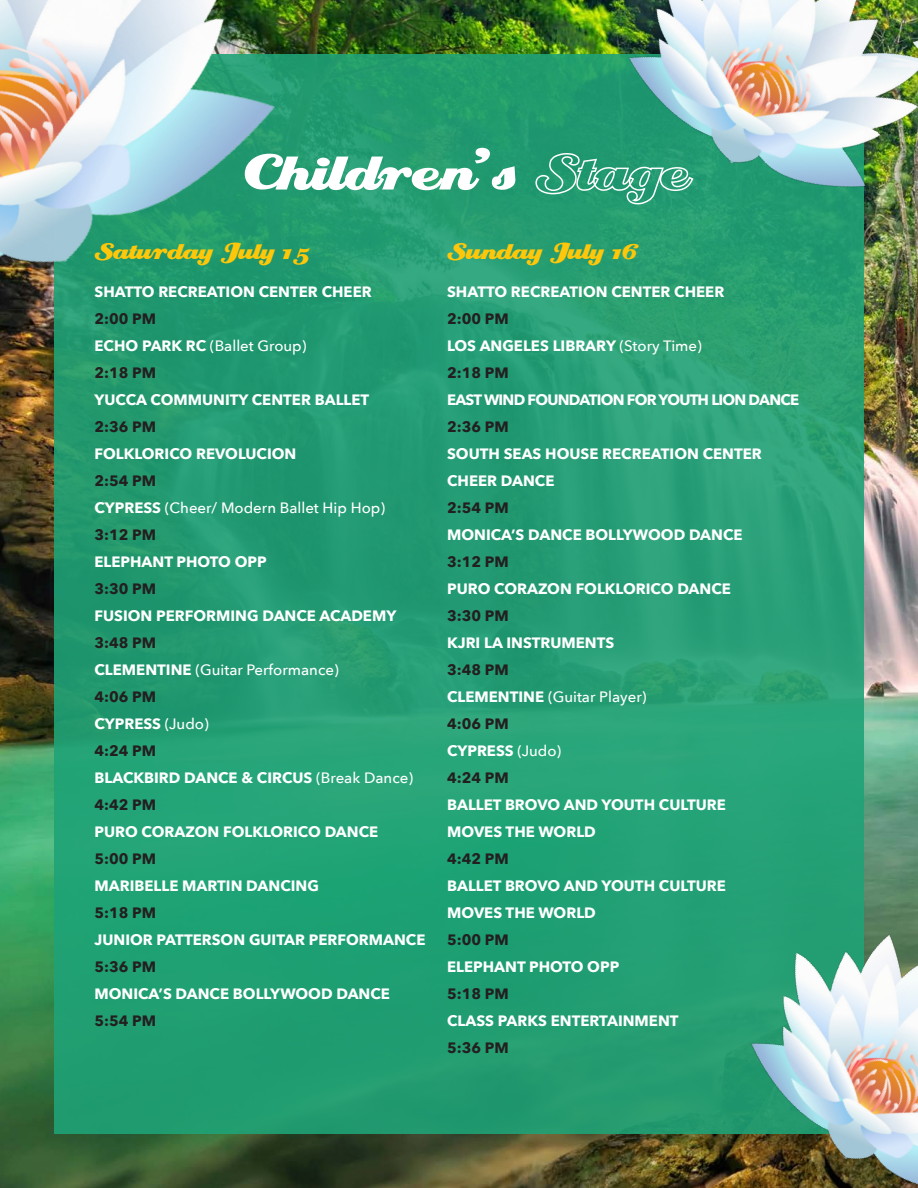
<style>
.page{position:relative;width:918px;height:1188px;background:#fff}
.page>*{position:absolute;margin:0;border:0;box-sizing:border-box;transform-origin:0 0}
.Title_-_Left_Align{font:60px "Creampuff";color:#fff}
.Subtitle_-_Left_Alig{font:27px "Creampuff";color:#ffc709}
.Subtitle_-_Left_Alig-2{font:700 15px/27px "Avenir Next";color:#fff}
.Subtitle_-_Left_Alig-3{font:700 15px "Avenir Next";color:#231f20}
.Subtitle_-_Left_Alig-4{font:500 15px "Avenir Next";color:#fff}
.Subtitle_-_Left_Alig-5{font:700 15px "Avenir Next";letter-spacing:-.05em;color:#fff}
.s1{font-weight:700}
.s2{font-weight:500}
.s3{color:#231f20}
</style>
<div class="page">
<img style="left:0;top:0;width:918px;height:1188px">
<div style="left:54px;top:54px;width:810px;height:1080px;background:#1fa377"></div>
<img style="left:600px;top:0;width:318px;height:226px">
<img style="left:732px;top:900px;width:186px;height:288px">
<img style="left:883px;top:0;width:35px;height:85px">
<img style="left:0;top:0;width:323px;height:286px">
<p class="Title_-_Left_Align" style="left:244px;top:142px;width:445px">Children’s Stage</p>
<p class="Subtitle_-_Left_Alig" style="left:94px;top:238px;width:217px">Saturday July 15</p>
<p class="Subtitle_-_Left_Alig-2" style="left:94px;top:278px;width:279px">SHATTO RECREATION CENTER CHEER</p>
<p class="Subtitle_-_Left_Alig-3" style="left:94px;top:305px;width:63px">2:00 PM</p>
<p class="Subtitle_-_Left_Alig-4" style="left:94px;top:333px;width:213px"><span class="s1">ECHO PARK RC</span> (Ballet Group)</p>
<p class="Subtitle_-_Left_Alig-3" style="left:94px;top:359px;width:63px">2:18 PM</p>
<p class="Subtitle_-_Left_Alig-2" style="left:94px;top:386px;width:276px">YUCCA COMMUNITY CENTER BALLET</p>
<p class="Subtitle_-_Left_Alig-3" style="left:94px;top:413px;width:63px">2:36 PM</p>
<p class="Subtitle_-_Left_Alig-2" style="left:94px;top:440px;width:203px">FOLKLORICO REVOLUCION</p>
<p class="Subtitle_-_Left_Alig-3" style="left:94px;top:467px;width:63px">2:54 PM</p>
<p class="Subtitle_-_Left_Alig-4" style="left:94px;top:495px;width:292px"><span class="s1">CYPRESS</span> (Cheer/ Modern Ballet Hip Hop)</p>
<p class="Subtitle_-_Left_Alig-3" style="left:94px;top:521px;width:63px">3:12 PM</p>
<p class="Subtitle_-_Left_Alig-2" style="left:94px;top:548px;width:174px">ELEPHANT PHOTO OPP</p>
<p class="Subtitle_-_Left_Alig-3" style="left:94px;top:575px;width:63px">3:30 PM</p>
<p class="Subtitle_-_Left_Alig-2" style="left:94px;top:602px;width:303px">FUSION PERFORMING DANCE ACADEMY</p>
<p class="Subtitle_-_Left_Alig-3" style="left:94px;top:629px;width:63px">3:48 PM</p>
<p class="Subtitle_-_Left_Alig-4" style="left:94px;top:657px;width:246px"><span class="s1">CLEMENTINE</span> (Guitar Performance)</p>
<p class="Subtitle_-_Left_Alig-3" style="left:94px;top:683px;width:63px">4:06 PM</p>
<p class="Subtitle_-_Left_Alig-2" style="left:94px;top:710px;width:116px">CYPRESS <span class="s2">(Judo)</span></p>
<p class="Subtitle_-_Left_Alig-3" style="left:94px;top:737px;width:63px">4:24 PM</p>
<p class="Subtitle_-_Left_Alig-2" style="left:94px;top:764px;width:320px">BLACKBIRD DANCE &amp; CIRCUS <span class="s2">(Break Dance)</span></p>
<p class="Subtitle_-_Left_Alig-3" style="left:94px;top:791px;width:63px">4:42 PM</p>
<p class="Subtitle_-_Left_Alig-2" style="left:94px;top:818px;width:285px">PURO CORAZON FOLKLORICO DANCE</p>
<p class="Subtitle_-_Left_Alig-3" style="left:94px;top:845px;width:63px">5:00 PM</p>
<p class="Subtitle_-_Left_Alig-2" style="left:94px;top:872px;width:226px">MARIBELLE MARTIN DANCING</p>
<p class="Subtitle_-_Left_Alig-3" style="left:94px;top:899px;width:63px">5:18 PM</p>
<p class="Subtitle_-_Left_Alig-2" style="left:94px;top:926px;width:333px">JUNIOR PATTERSON GUITAR PERFORMANCE</p>
<p class="Subtitle_-_Left_Alig-3" style="left:94px;top:953px;width:63px">5:36 PM</p>
<p class="Subtitle_-_Left_Alig-2" style="left:94px;top:980px;width:297px">MONICA’S DANCE BOLLYWOOD DANCE<br><span class="s3">5:54 PM</span></p>
<p class="Subtitle_-_Left_Alig" style="left:447px;top:238px;width:194px">Sunday July 16</p>
<p class="Subtitle_-_Left_Alig-2" style="left:447px;top:278px;width:279px">SHATTO RECREATION CENTER CHEER</p>
<p class="Subtitle_-_Left_Alig-3" style="left:447px;top:305px;width:63px">2:00 PM</p>
<p class="Subtitle_-_Left_Alig-2" style="left:447px;top:332px;width:256px">LOS ANGELES LIBRARY <span class="s2">(Story Time)</span></p>
<p class="Subtitle_-_Left_Alig-3" style="left:447px;top:359px;width:63px">2:18 PM</p>
<p class="Subtitle_-_Left_Alig-5" style="left:447px;top:386px;width:354px">EAST WIND FOUNDATION FOR YOUTH LION DANCE</p>
<p class="Subtitle_-_Left_Alig-3" style="left:447px;top:413px;width:63px">2:36 PM</p>
<p class="Subtitle_-_Left_Alig-2" style="left:447px;top:440px;width:316px">SOUTH SEAS HOUSE RECREATION CENTER</p>
<p class="Subtitle_-_Left_Alig-2" style="left:447px;top:467px;width:109px">CHEER DANCE</p>
<p class="Subtitle_-_Left_Alig-3" style="left:447px;top:494px;width:63px">2:54 PM</p>
<p class="Subtitle_-_Left_Alig-2" style="left:447px;top:521px;width:297px">MONICA’S DANCE BOLLYWOOD DANCE</p>
<p class="Subtitle_-_Left_Alig-3" style="left:447px;top:548px;width:63px">3:12 PM</p>
<p class="Subtitle_-_Left_Alig-2" style="left:447px;top:575px;width:285px">PURO CORAZON FOLKLORICO DANCE</p>
<p class="Subtitle_-_Left_Alig-3" style="left:447px;top:602px;width:63px">3:30 PM</p>
<p class="Subtitle_-_Left_Alig-2" style="left:447px;top:629px;width:169px">KJRI LA INSTRUMENTS</p>
<p class="Subtitle_-_Left_Alig-3" style="left:447px;top:656px;width:63px">3:48 PM</p>
<p class="Subtitle_-_Left_Alig-4" style="left:447px;top:684px;width:201px"><span class="s1">CLEMENTINE</span> (Guitar Player)</p>
<p class="Subtitle_-_Left_Alig-3" style="left:447px;top:710px;width:63px">4:06 PM</p>
<p class="Subtitle_-_Left_Alig-2" style="left:447px;top:737px;width:116px">CYPRESS <span class="s2">(Judo)</span></p>
<p class="Subtitle_-_Left_Alig-3" style="left:447px;top:764px;width:63px">4:24 PM</p>
<p class="Subtitle_-_Left_Alig-2" style="left:447px;top:791px;width:280px">BALLET BROVO AND YOUTH CULTURE</p>
<p class="Subtitle_-_Left_Alig-2" style="left:447px;top:818px;width:150px">MOVES THE WORLD</p>
<p class="Subtitle_-_Left_Alig-3" style="left:447px;top:845px;width:63px">4:42 PM</p>
<p class="Subtitle_-_Left_Alig-2" style="left:447px;top:872px;width:280px">BALLET BROVO AND YOUTH CULTURE</p>
<p class="Subtitle_-_Left_Alig-2" style="left:447px;top:899px;width:150px">MOVES THE WORLD</p>
<p class="Subtitle_-_Left_Alig-3" style="left:447px;top:926px;width:63px">5:00 PM</p>
<p class="Subtitle_-_Left_Alig-2" style="left:447px;top:953px;width:174px">ELEPHANT PHOTO OPP</p>
<p class="Subtitle_-_Left_Alig-3" style="left:447px;top:980px;width:63px">5:18 PM</p>
<p class="Subtitle_-_Left_Alig-2" style="left:447px;top:1007px;width:233px">CLASS PARKS ENTERTAINMENT</p>
<p class="Subtitle_-_Left_Alig-3" style="left:447px;top:1034px;width:63px">5:36 PM</p>
</div>
